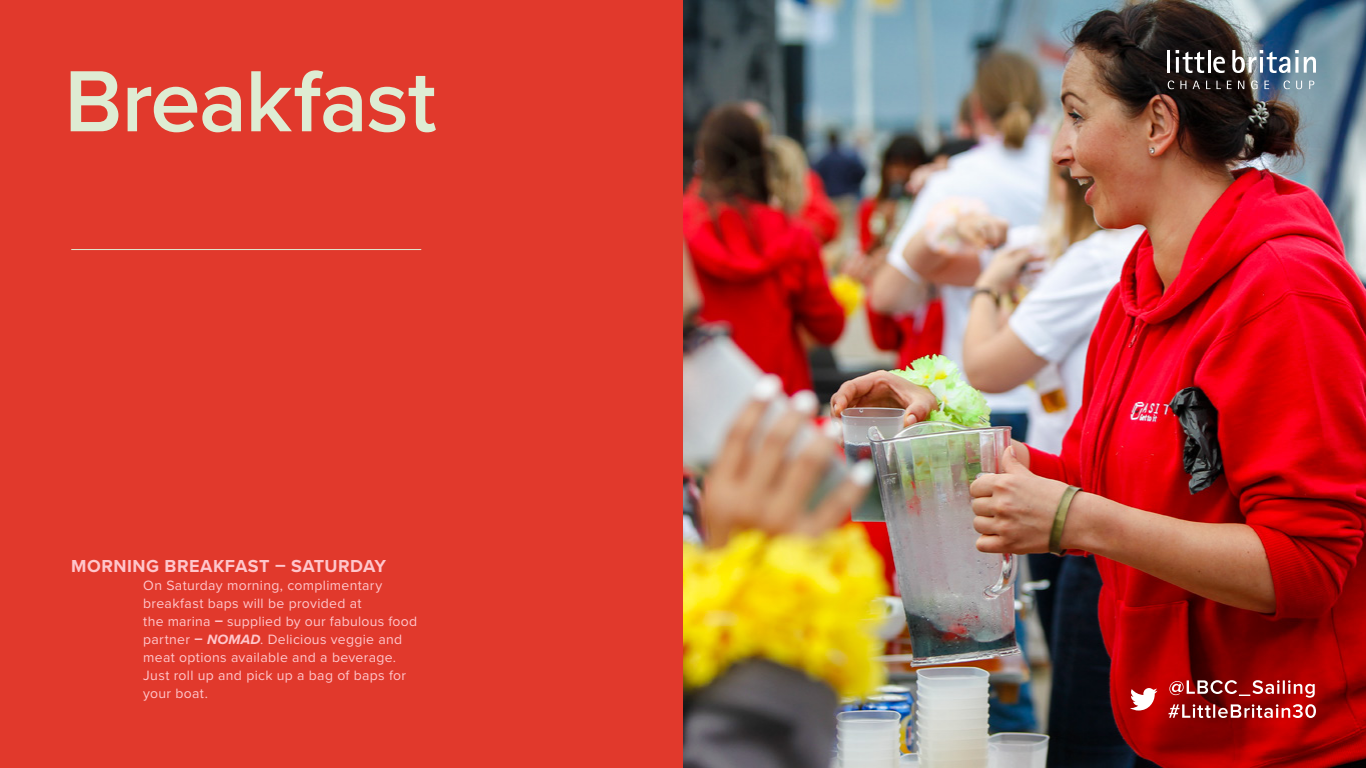
<style>
.page{position:relative;width:1366px;height:768px;background:#fff}
.page>*{position:absolute;margin:0;border:0;box-sizing:border-box;transform-origin:0 0}
.t1{font:600 90px "Proxima Nova";letter-spacing:-.02em;color:#deecd3}
.t2{font:700 18px "Proxima Nova";letter-spacing:.025em;color:#ffc6cb}
.t3{font:14px/18px "Proxima Nova";letter-spacing:.025em;color:#ffc6cb}
.s1{font-weight:700}
.s2{font-weight:700;font-style:italic}
</style>
<div class="page">
<div style="left:0;top:0;width:683px;height:768px;background:#e1392c"></div>
<img style="left:683px;top:0;width:683px;height:768px">
<hr style="left:1167px;top:50px;width:3px;height:23px;background:#fff">
<svg style="left:1176px;top:50px;width:28px;height:23px"></svg>
<hr style="left:1208px;top:50px;width:3px;height:23px;background:#fff">
<svg style="left:1213px;top:57px;width:12px;height:16px"></svg>
<svg style="left:1232px;top:50px;width:84px;height:23px"></svg>
<svg style="left:1168px;top:81px;width:6px;height:8px"></svg>
<svg style="left:1180px;top:81px;width:6px;height:8px"></svg>
<svg style="left:1193px;top:81px;width:7px;height:8px"></svg>
<svg style="left:1206px;top:81px;width:15px;height:8px"></svg>
<svg style="left:1227px;top:81px;width:5px;height:8px"></svg>
<svg style="left:1238px;top:81px;width:6px;height:8px"></svg>
<svg style="left:1251px;top:81px;width:7px;height:8px"></svg>
<svg style="left:1264px;top:81px;width:5px;height:8px"></svg>
<svg style="left:1284px;top:81px;width:6px;height:8px"></svg>
<svg style="left:1296px;top:81px;width:6px;height:8px"></svg>
<svg style="left:1309px;top:81px;width:5px;height:8px"></svg>
<svg style="left:1130px;top:688px;width:28px;height:23px"></svg>
<svg style="left:1168px;top:704px;width:148px;height:14px"></svg>
<svg style="left:1169px;top:680px;width:146px;height:18px;background:#ae4141"></svg>
<hr style="left:71px;top:249px;width:350px;height:1px;background:#deecd3">
<h1 class="t1" style="left:64px;top:34px;width:374px">Breakfast</h1>
<p class="t2" style="left:71px;top:552px;width:316px">MORNING BREAKFAST – SATURDAY</p>
<p class="t3" style="left:143px;top:575px;width:276px">On Saturday morning, complimentary breakfast baps will be provided at<br>the marina <span class="s1">–</span> supplied by our fabulous food partner <span class="s1">–</span> <span class="s2">NOMAD</span>. Delicious veggie and meat options available and a beverage.<br>Just roll up and pick up a bag of baps for your boat.</p>
</div>
